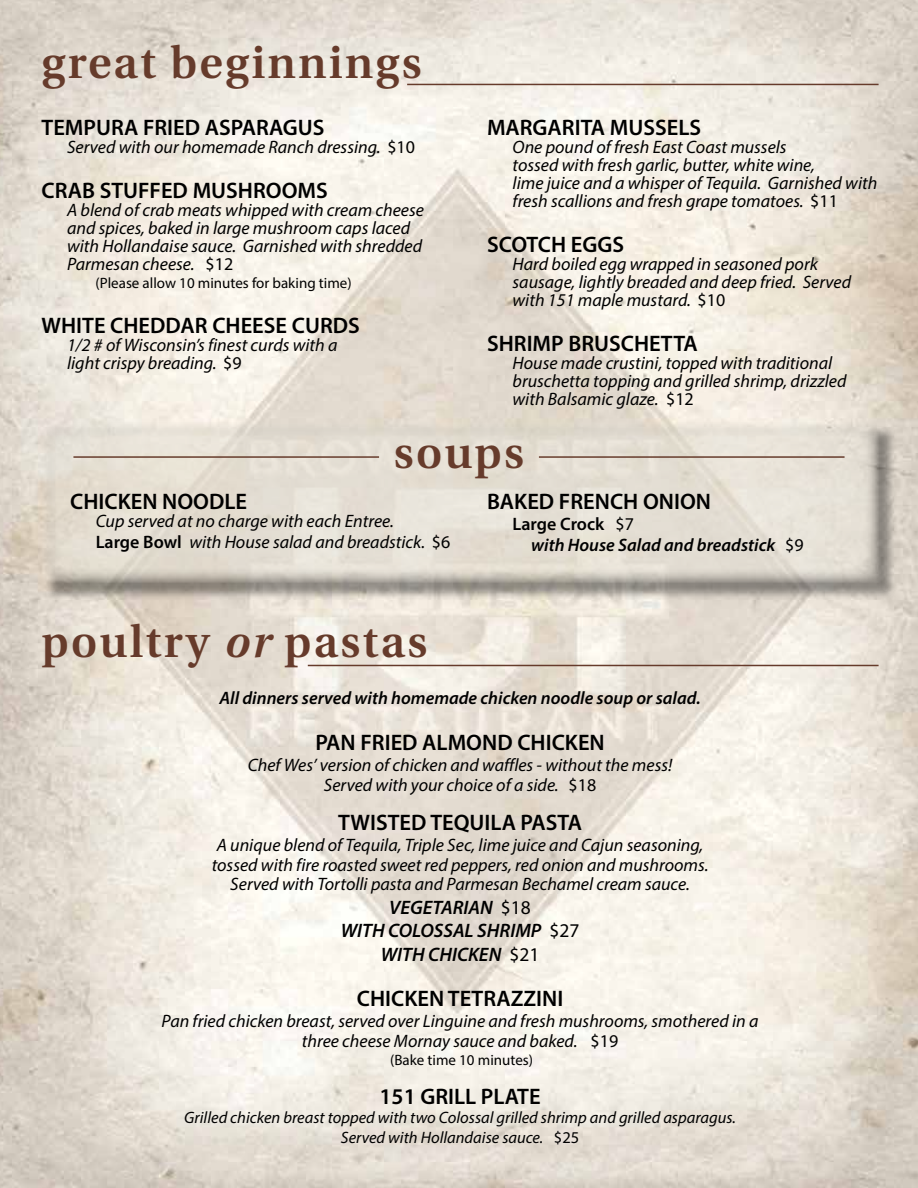
<style>
.page{position:relative;width:918px;height:1188px;background:#fff}
.page>*{position:absolute;margin:0;border:0;box-sizing:border-box;transform-origin:0 0}
.t1{font:600 45px "Utopia";letter-spacing:.05em;color:#663b2b}
.t2{font:600 22.5px "Myriad Pro";color:#000}
.t3{font:italic 600 19.5px/23.4px "Myriad Pro";color:#000;text-align:center}
.t4{font:italic 18px/18px "Myriad Pro";color:#000}
.t5{font:italic 600 18px/21px "Myriad Pro";color:#000}
.t6{font:italic 16.5px/19.8px "Myriad Pro";color:#000;text-align:center}
.t7{font:15px "Myriad Pro";color:#000}
.s1{font-style:normal}
.s2{font-weight:600;font-style:normal}
.s3{font-weight:400;font-style:normal}
.s4{font-style:italic}
</style>
<div class="page">
<img style="left:0;top:0;width:918px;height:1188px">
<div style="left:44px;top:424px;width:854px;height:178px;background:#000;opacity:.75"></div>
<div style="left:42px;top:422px;width:837px;height:161px;background:#e3dfd5"></div>
<hr style="left:407px;top:84px;width:472px;height:1px;background:#663b2b">
<hr style="left:308px;top:665px;width:571px;height:1px;background:#663b2b">
<hr style="left:73px;top:456px;width:306px;height:2px;background:#663b2b">
<hr style="left:539px;top:456px;width:306px;height:2px;background:#663b2b">
<h1 class="t1" style="left:42px;top:37px;width:382px">great beginnings</h1>
<p class="t2" style="left:42px;top:113px;width:285px">TEMPURA FRIED ASPARAGUS</p>
<p class="t4" style="left:67px;top:137px;width:349px">Served with our homemade Ranch dressing. <span class="s1">$10</span></p>
<p class="t2" style="left:42px;top:176px;width:288px">CRAB STUFFED MUSHROOMS</p>
<p class="t4" style="left:67px;top:200px;width:358px">A blend of crab meats whipped with cream cheese and spices, baked in large mushroom caps laced with Hollandaise sauce. Garnished with shredded Parmesan cheese. <span class="s1">$12</span></p>
<p class="t7" style="left:96px;top:273px;width:258px">(Please allow 10 minutes for baking time)</p>
<p class="t2" style="left:42px;top:311px;width:320px">WHITE CHEDDAR CHEESE CURDS</p>
<p class="t4" style="left:67px;top:335px;width:272px">1/2 # of Wisconsin’s finest curds with a light crispy breading. <span class="s1">$9</span></p>
<p class="t2" style="left:487px;top:113px;width:216px">MARGARITA MUSSELS</p>
<p class="t4" style="left:513px;top:137px;width:366px">One pound of fresh East Coast mussels<br>tossed with fresh garlic, butter, white wine,<br>lime juice and a whisper of Tequila. Garnished with fresh scallions and fresh grape tomatoes. <span class="s1">$11</span></p>
<p class="t2" style="left:487px;top:230px;width:138px">SCOTCH EGGS</p>
<p class="t4" style="left:513px;top:254px;width:340px">Hard boiled egg wrapped in seasoned pork sausage, lightly breaded and deep fried. Served with 151 maple mustard. <span class="s1">$10</span></p>
<p class="t2" style="left:487px;top:329px;width:212px">SHRIMP BRUSCHETTA</p>
<p class="t4" style="left:513px;top:353px;width:335px">House made crustini, topped with traditional bruschetta topping and grilled shrimp, drizzled with Balsamic glaze. <span class="s1">$12</span></p>
<h1 class="t1" style="left:394px;top:427px;width:132px">soups</h1>
<p class="t2" style="left:70px;top:487px;width:179px">CHICKEN NOODLE</p>
<p class="t4" style="left:96px;top:510px;width:356px;line-height:21px">Cup served at no charge with each Entree.<br><span class="s2">Large Bowl</span> with House salad and breadstick. <span class="s1">$6</span></p>
<p class="t2" style="left:487px;top:487px;width:226px">BAKED FRENCH ONION</p>
<p class="t5" style="left:531px;top:513px;width:274px;text-indent:-19px"><span class="s1">Large Crock</span> <span class="s3">$7<br></span>with House Salad and breadstick <span class="s3">$9</span></p>
<h1 class="t1" style="left:42px;top:616px;width:388px">poultry <span class="s4">or</span> pastas</h1>
<p class="t5" style="left:219px;top:687px;width:483px">All dinners served with homemade chicken noodle soup or salad.</p>
<p class="t2" style="left:315px;top:728px;width:291px">PAN FRIED ALMOND CHICKEN</p>
<p class="t4" style="left:248px;top:755px;width:426px;line-height:19.5px;text-align:center">Chef Wes’ version of chicken and waffles - without the mess!<br>Served with your choice of a side. <span class="s1">$18</span></p>
<p class="t2" style="left:338px;top:808px;width:246px">TWISTED TEQUILA PASTA</p>
<p class="t4" style="left:212px;top:835px;width:498px;line-height:19.5px;text-align:center">A unique blend of Tequila, Triple Sec, lime juice and Cajun seasoning, tossed with fire roasted sweet red peppers, red onion and mushrooms.<br>Served with Tortolli pasta and Parmesan Bechamel cream sauce.</p>
<p class="t3" style="left:341px;top:895px;width:240px">VEGETARIAN <span class="s3">$18<br></span>WITH COLOSSAL SHRIMP <span class="s3">$27<br></span>WITH CHICKEN <span class="s3">$21</span></p>
<p class="t2" style="left:357px;top:984px;width:208px">CHICKEN TETRAZZINI</p>
<p class="t4" style="left:162px;top:1011px;width:598px;line-height:19.5px;text-align:center">Pan fried chicken breast, served over Linguine and fresh mushrooms, smothered in a three cheese Mornay sauce and baked. <span class="s1">$19</span></p>
<p class="t7" style="left:390px;top:1050px;width:144px">(Bake time 10 minutes)</p>
<p class="t2" style="left:380px;top:1082px;width:163px">151 GRILL PLATE</p>
<p class="t6" style="left:184px;top:1108px;width:553px">Grilled chicken breast topped with two Colossal grilled shrimp and grilled asparagus.<br>Served with Hollandaise sauce. <span class="s1">$25</span></p>
</div>
